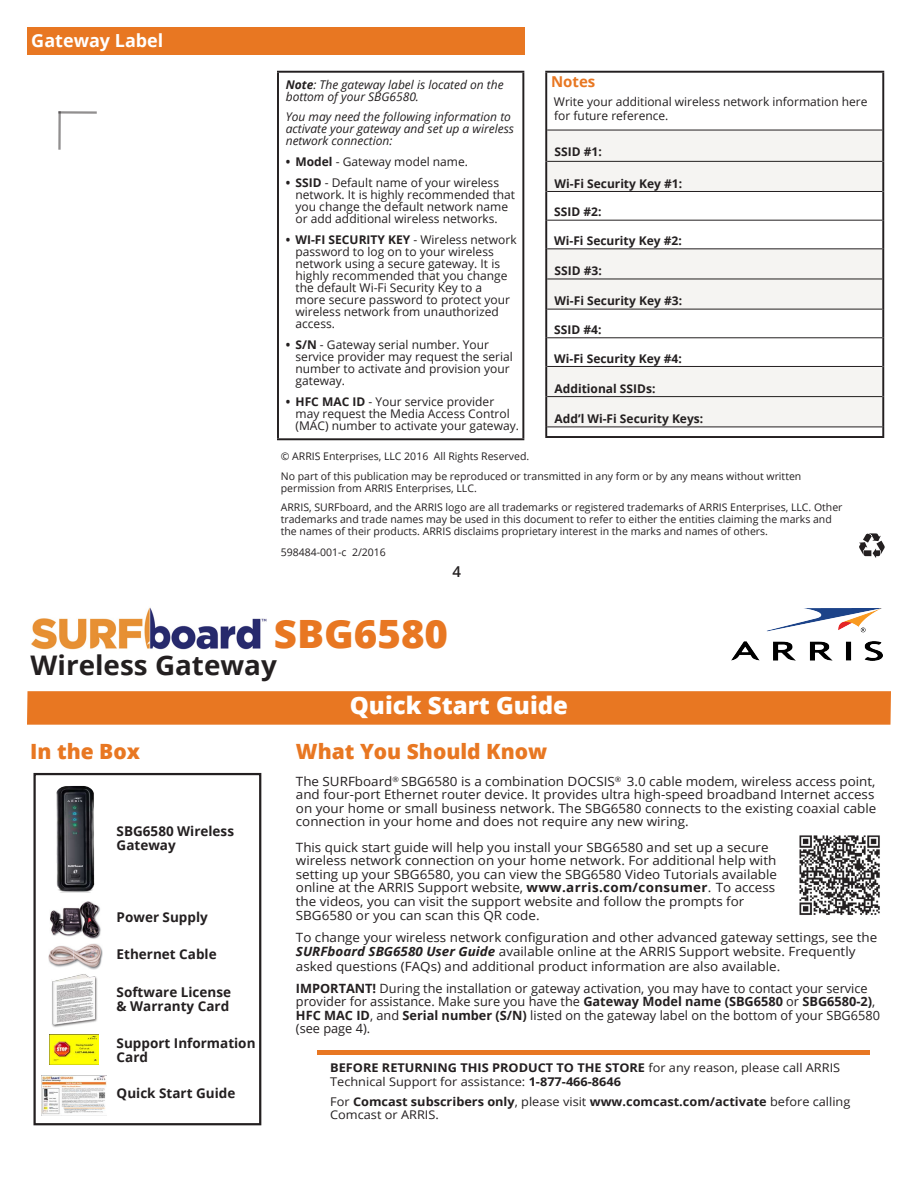
<style>
.page{position:relative;width:918px;height:1188px;background:#fff}
.page>*{position:absolute;margin:0;border:0;box-sizing:border-box;transform-origin:0 0}
.t1{font:800 39px "Open Sans";color:#e87722}
.t2{font:700 27px "Open Sans";color:#231f20}
.t3{font:800 24px "Open Sans";color:#fff}
.t4{font:800 21px "Open Sans";color:#e87722}
.t5{font:700 18px "Open Sans";color:#fff}
.t6{font:700 15px "Open Sans";color:#e87722}
.t7{font:600 15px "Open Sans";color:#231f20}
.t8{font:700 13.5px/13.5px "Open Sans";color:#231f20}
.t9{font:12.75px/13.6px "Open Sans";color:#231f20;scale:1.05 1}
.t10{font:12.75px/13.5px "Open Sans";color:#231f20}
.t11{font:12px/12px "Open Sans";color:#231f20}
.t12{font:italic 12px/12px "Open Sans";color:#231f20}
.t13{font:700 12px "Open Sans";color:#231f20}
.t14{font:12px/14.1px "Open Sans";color:#231f20;scale:1.06 1}
.t15{font:700 12px/12.8px "Open Sans";color:#231f20;scale:1.06 1}
.t16{font:10.5px/19.5px "Open Sans";color:#231f20}
.s1{font-weight:700}
.s2{font-weight:700;font-style:italic}
.s3{font-weight:400}
</style>
<div class="page">
<img style="left:50px;top:901px;width:51px;height:38px">
<img style="left:52px;top:974px;width:45px;height:53px">
<img style="left:42px;top:1076px;width:65px;height:40px">
<img style="left:49px;top:944px;width:54px;height:26px">
<img style="left:56px;top:785px;width:39px;height:107px">
<img style="left:799px;top:835px;width:81px;height:80px">
<svg style="left:859px;top:533px;width:26px;height:25px"></svg>
<div style="left:27px;top:691px;width:864px;height:34px;background:#e87722"></div>
<div style="left:33px;top:773px;width:228px;height:352px;border:2px solid #231f20"></div>
<img style="left:31px;top:607px;width:236px;height:42px">
<hr style="left:58px;top:111px;width:39px;height:3px;background:#231f20">
<hr style="left:58px;top:111px;width:3px;height:39px;background:#231f20">
<hr style="left:277px;top:71px;width:247px;height:2px;background:#231f20">
<hr style="left:277px;top:73px;width:2px;height:365px;background:#231f20">
<hr style="left:522px;top:73px;width:2px;height:365px;background:#231f20">
<hr style="left:277px;top:438px;width:247px;height:2px;background:#231f20">
<svg style="left:547px;top:131px;width:335px;height:295px;fill:#f5f4f2"></svg>
<hr style="left:545px;top:71px;width:339px;height:2px;background:#231f20">
<hr style="left:545px;top:73px;width:2px;height:57px;background:#231f20">
<hr style="left:882px;top:73px;width:2px;height:57px;background:#231f20">
<hr style="left:545px;top:130px;width:2px;height:31px;background:#231f20">
<hr style="left:882px;top:130px;width:2px;height:31px;background:#231f20">
<hr style="left:545px;top:161px;width:2px;height:30px;background:#231f20">
<hr style="left:882px;top:161px;width:2px;height:30px;background:#231f20">
<hr style="left:545px;top:191px;width:2px;height:29px;background:#231f20">
<hr style="left:882px;top:191px;width:2px;height:29px;background:#231f20">
<hr style="left:545px;top:220px;width:2px;height:29px;background:#231f20">
<hr style="left:882px;top:220px;width:2px;height:29px;background:#231f20">
<hr style="left:545px;top:249px;width:2px;height:30px;background:#231f20">
<hr style="left:882px;top:249px;width:2px;height:30px;background:#231f20">
<hr style="left:545px;top:279px;width:2px;height:30px;background:#231f20">
<hr style="left:882px;top:279px;width:2px;height:30px;background:#231f20">
<hr style="left:545px;top:309px;width:2px;height:29px;background:#231f20">
<hr style="left:882px;top:309px;width:2px;height:29px;background:#231f20">
<hr style="left:545px;top:338px;width:2px;height:28px;background:#231f20">
<hr style="left:882px;top:338px;width:2px;height:28px;background:#231f20">
<hr style="left:545px;top:366px;width:2px;height:31px;background:#231f20">
<hr style="left:882px;top:366px;width:2px;height:31px;background:#231f20">
<hr style="left:545px;top:397px;width:2px;height:30px;background:#231f20">
<hr style="left:882px;top:397px;width:2px;height:30px;background:#231f20">
<svg style="left:545px;top:427px;width:2px;height:9px"></svg>
<svg style="left:882px;top:427px;width:2px;height:9px"></svg>
<hr style="left:545px;top:436px;width:339px;height:2px;background:#231f20">
<hr style="left:547px;top:130px;width:335px;height:1px;background:#231f20">
<hr style="left:547px;top:161px;width:335px;height:1px;background:#231f20">
<hr style="left:547px;top:191px;width:335px;height:1px;background:#231f20">
<hr style="left:547px;top:220px;width:335px;height:1px;background:#231f20">
<hr style="left:547px;top:248px;width:335px;height:1px;background:#231f20">
<hr style="left:547px;top:278px;width:335px;height:1px;background:#231f20">
<hr style="left:547px;top:309px;width:335px;height:1px;background:#231f20">
<hr style="left:547px;top:337px;width:335px;height:1px;background:#231f20">
<hr style="left:547px;top:366px;width:335px;height:1px;background:#231f20">
<hr style="left:547px;top:396px;width:335px;height:1px;background:#231f20">
<hr style="left:547px;top:426px;width:335px;height:1px;background:#231f20">
<div style="left:27px;top:27px;width:497px;height:27px;background:#e87722"></div>
<div style="left:317px;top:1050px;width:553px;height:5px;background:#e87722"></div>
<img style="left:50px;top:1035px;width:48px;height:30px">
<img style="left:732px;top:609px;width:151px;height:52px">
<h3 class="t5" style="left:31px;top:33px;width:134px">Gateway Label</h3>
<p class="t12" style="left:286px;top:80px;width:219px"><span class="s1">Note</span>: The gateway label is located on the bottom of your SBG6580.</p>
<p class="t12" style="left:286px;top:111px;width:230px">You may need the following information to activate your gateway and set up a wireless network connection:</p>
<p class="t11" style="left:286px;top:156px;width:184px"><span class="s1">• Model</span> - Gateway model name.</p>
<p class="t11" style="left:296px;top:177px;width:221px;text-indent:-10px"><span class="s1">• SSID</span> - Default name of your wireless network. It is highly recommended that you change the default network name or add additional wireless networks.</p>
<p class="t11" style="left:296px;top:234px;width:223px;text-indent:-10px"><span class="s1">• WI-FI SECURITY KEY</span> - Wireless network password to log on to your wireless network using a secure gateway. It is highly recommended that you change the default Wi-Fi Security Key to a<br>more secure password to protect your wireless network from unauthorized access.</p>
<p class="t11" style="left:296px;top:339px;width:219px;text-indent:-10px"><span class="s1">• S/N</span> - Gateway serial number. Your service provider may request the serial number to activate and provision your gateway.</p>
<p class="t11" style="left:296px;top:396px;width:225px;text-indent:-10px"><span class="s1">• HFC MAC ID</span> - Your service provider may request the Media Access Control (MAC) number to activate your gateway.</p>
<p class="t6" style="left:551px;top:76px;width:46px">Notes</p>
<p class="t11" style="left:554px;top:97px;width:315px;line-height:13.5px">Write your additional wireless network information here for future reference.</p>
<p class="t13" style="left:555px;top:147px;width:49px">SSID #1:</p>
<p class="t13" style="left:555px;top:178px;width:129px">Wi-Fi Security Key #1:</p>
<p class="t13" style="left:554px;top:207px;width:49px">SSID #2:</p>
<p class="t13" style="left:554px;top:236px;width:129px">Wi-Fi Security Key #2:</p>
<p class="t13" style="left:555px;top:266px;width:49px">SSID #3:</p>
<p class="t13" style="left:555px;top:296px;width:129px">Wi-Fi Security Key #3:</p>
<p class="t13" style="left:554px;top:325px;width:49px">SSID #4:</p>
<p class="t13" style="left:554px;top:353px;width:129px">Wi-Fi Security Key #4:</p>
<p class="t13" style="left:555px;top:384px;width:102px">Additional SSIDs:</p>
<p class="t13" style="left:555px;top:414px;width:150px">Add’l Wi-Fi Security Keys:</p>
<p class="t16" style="left:281px;top:448px;width:522px">© ARRIS Enterprises, LLC 2016 All Rights Reserved.<br>No part of this publication may be reproduced or transmitted in any form or by any means without written</p>
<p class="t16" style="left:281px;top:479px;width:563px">permission from ARRIS Enterprises, LLC.<br>ARRIS, SURFboard, and the ARRIS logo are all trademarks or registered trademarks of ARRIS Enterprises, LLC. Other</p>
<p class="t16" style="left:281px;top:515px;width:553px;line-height:12px">trademarks and trade names may be used in this document to refer to either the entities claiming the marks and the names of their products. ARRIS disclaims proprietary interest in the marks and names of others.</p>
<p class="t16" style="left:281px;top:544px;width:107px">598484-001-c 2/2016</p>
<p class="t7" style="left:453px;top:563px;width:10px">4</p>
<h1 class="t1" style="left:274px;top:618px;width:176px">SBG6580</h1>
<h2 class="t2" style="left:31px;top:654px;width:248px">Wireless Gateway</h2>
<h3 class="t4" style="left:30px;top:743px;width:111px">In the Box</h3>
<p class="t8" style="left:117px;top:826px;width:119px">SBG6580 Wireless<br>Gateway</p>
<p class="t8" style="left:117px;top:912px;width:93px">Power Supply</p>
<p class="t8" style="left:117px;top:949px;width:102px">Ethernet Cable</p>
<p class="t8" style="left:117px;top:987px;width:116px">Software License &amp; Warranty Card</p>
<p class="t8" style="left:117px;top:1038px;width:140px">Support Information<br>Card</p>
<p class="t8" style="left:117px;top:1088px;width:120px">Quick Start Guide</p>
<h3 class="t3" style="left:350px;top:696px;width:220px">Quick Start Guide</h3>
<h3 class="t4" style="left:296px;top:743px;width:253px">What You Should Know</h3>
<p class="t9" style="left:296px;top:776px;width:554px">The SURFboard<sup>®</sup> SBG6580 is a combination DOCSIS<sup>®</sup> 3.0 cable modem, wireless access point, and four-port Ethernet router device. It provides ultra high-speed broadband Internet access on your home or small business network. The SBG6580 connects to the existing coaxial cable connection in your home and does not require any new wiring.</p>
<p class="t9" style="left:296px;top:842px;width:460px">This quick start guide will help you install your SBG6580 and set up a secure wireless network connection on your home network. For additional help with setting up your SBG6580, you can view the SBG6580 Video Tutorials available online at the ARRIS Support website, <span class="s1">www.arris.com/consumer</span>. To access the videos, you can visit the support website and follow the prompts for SBG6580 or you can scan this QR code.</p>
<p class="t9" style="left:296px;top:931px;width:555px">To change your wireless network configuration and other advanced gateway settings, see the<br><span class="s2">SURFboard SBG6580 User Guide</span> available online at the ARRIS Support website. Frequently</p>
<p class="t9" style="left:296px;top:956px;width:546px;line-height:22px">asked questions (FAQs) and additional product information are also available.<br><span class="s1">IMPORTANT!</span> During the installation or gateway activation, you may have to contact your service</p>
<p class="t10" style="left:296px;top:996px;width:586px">provider for assistance. Make sure you have the <span class="s1">Gateway Model name (SBG6580</span> or <span class="s1">SBG6580-2)</span>,<br><span class="s1">HFC MAC ID</span>, and <span class="s1">Serial number (S/N)</span> listed on the gateway label on the bottom of your SBG6580 (see page 4).</p>
<p class="t14" style="left:330px;top:1062px;width:483px"><span class="s1">BEFORE RETURNING THIS PRODUCT TO THE STORE</span> for any reason, please call ARRIS<br>Technical Support for assistance: <span class="s1">1-877-466-8646</span></p>
<p class="t15" style="left:330px;top:1097px;width:492px"><span class="s3">For</span> Comcast subscribers only<span class="s3">, please visit</span> www.comcast.com/activate <span class="s3">before calling<br>Comcast or ARRIS.</span></p>
</div>
